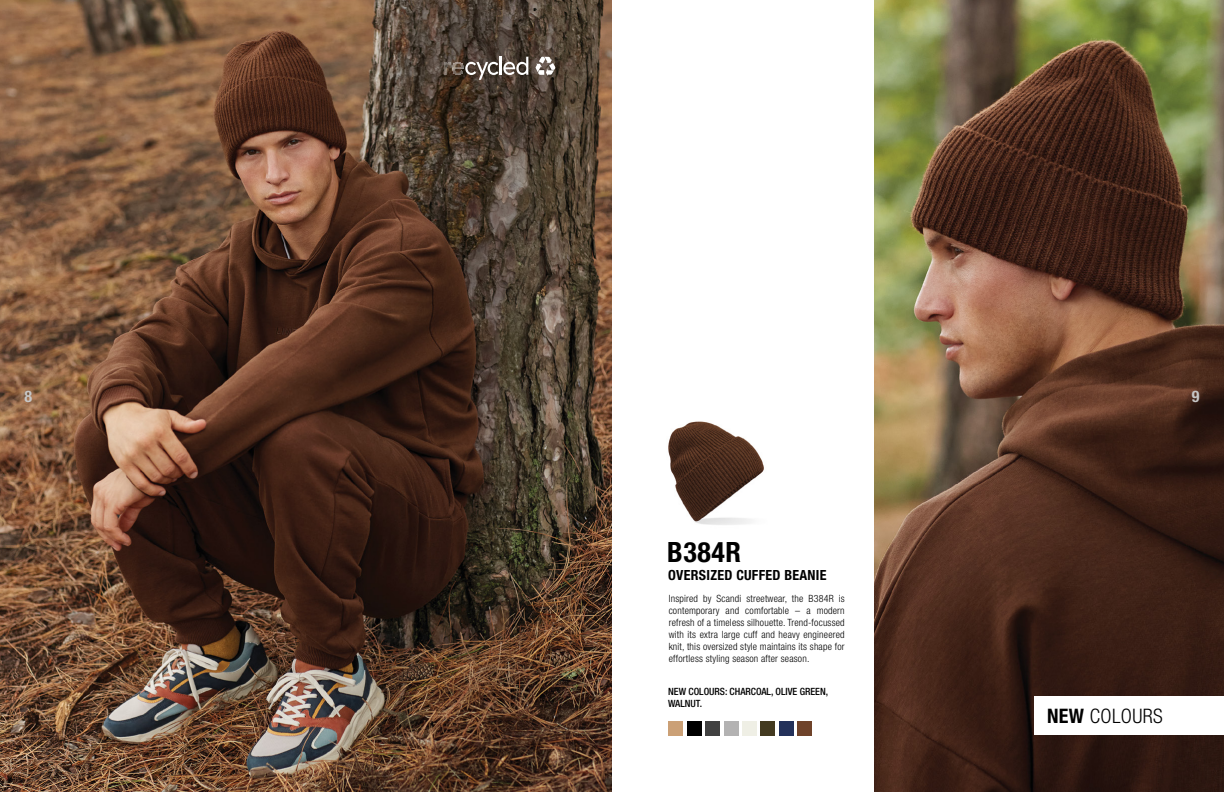
<style>
.page{position:relative;width:1224px;height:792px;background:#fff}
.page>*{position:absolute;margin:0;border:0;box-sizing:border-box;transform-origin:0 0}
.t1{font:700 condensed 28px "Helvetica Neue LT Pro";letter-spacing:.02em;color:#000}
.t2{font:300 condensed 20px "Helvetica Neue LT Pro";letter-spacing:.02em;color:#000}
.t3{font:700 condensed 16px "Helvetica Neue LT Pro";color:#c6c6c6}
.t4{font:700 condensed 14px "Helvetica Neue LT Pro";letter-spacing:.02em;color:#000}
.t5{font:300 condensed 10px/12px "Helvetica Neue LT Pro";letter-spacing:.02em;color:#000;text-align:justify}
.t6{font:500 condensed 10px/12px "Helvetica Neue LT Pro";color:#000}
.s1{font-weight:700}
</style>
<div class="page">
<img style="left:0;top:0;width:612px;height:792px">
<img style="left:874px;top:0;width:350px;height:792px">
<svg style="left:444px;top:57px;width:84px;height:23px;background:#70655c"></svg>
<svg style="left:536px;top:57px;width:19px;height:19px"></svg>
<div style="left:706px;top:721px;width:14px;height:14px;background:#414141"></div>
<div style="left:687px;top:721px;width:14px;height:14px;background:#000"></div>
<div style="left:724px;top:721px;width:14px;height:14px;background:#b3b2b2"></div>
<div style="left:669px;top:721px;width:14px;height:14px;background:#cba076"></div>
<div style="left:742px;top:721px;width:15px;height:14px;background:#efefe5"></div>
<div style="left:761px;top:721px;width:14px;height:14px;background:#433a20"></div>
<div style="left:779px;top:721px;width:14px;height:14px;background:#23315a"></div>
<div style="left:798px;top:721px;width:14px;height:14px;background:#6f432a"></div>
<img style="left:668px;top:421px;width:96px;height:104px">
<div style="left:1035px;top:697px;width:189px;height:38px;background:#fff"></div>
<h3 class="t3" style="left:25px;top:386px;width:9px">8</h3>
<h3 class="t3" style="left:1192px;top:386px;width:9px">9</h3>
<h1 class="t1" style="left:667px;top:535px;width:75px">B384R</h1>
<h3 class="t4" style="left:668px;top:567px;width:160px">OVERSIZED CUFFED BEANIE</h3>
<p class="t5" style="left:669px;top:592px;width:178px">Inspired by Scandi streetwear, the B384R is contemporary and comfortable – a modern refresh of a timeless silhouette. Trend-focussed with its extra large cuff and heavy engineered knit, this oversized style maintains its shape for effortless styling season after season.</p>
<p class="t6" style="left:668px;top:685px;width:161px">NEW COLOURS: CHARCOAL, OLIVE GREEN,<br>WALNUT.</p>
<h2 class="t2" style="left:1047px;top:705px;width:117px"><span class="s1">NEW</span> COLOURS</h2>
</div>
